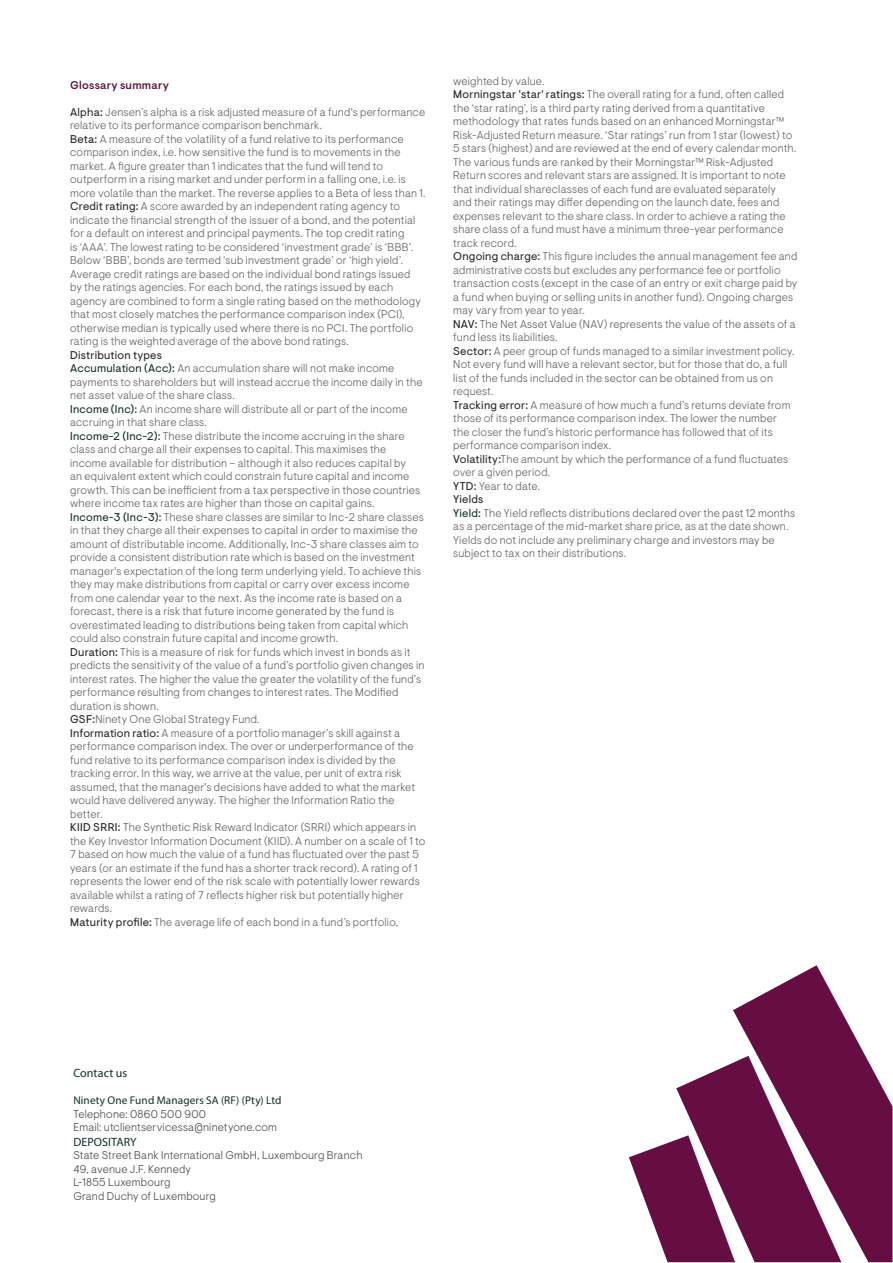
<style>
.page{position:relative;width:893px;height:1263px;background:#fff}
.page>*{position:absolute;margin:0;border:0;box-sizing:border-box;transform-origin:0 0}
.t1{font:12px "Myriad Pro";letter-spacing:.005em;color:#102d2a}
.t2{font:300 11.25px/13.5px "Ninety One Visuelt";letter-spacing:.015em;color:#636366}
.t3{font:300 11.25px/13.5px "Ninety One Visuelt";letter-spacing:.02em;color:#4b4c4d}
.t4{font:11.25px "Myriad Pro";letter-spacing:.015em;color:#102d2a}
.t5{font:500 11.25px "Ninety One Visuelt";letter-spacing:.02em;color:#591239}
.s1{font-weight:400;color:#242424}
.s2{font-weight:400;color:#102d2a}
</style>
<div class="page">
<svg style="left:733px;top:965px;width:159px;height:297px;fill:#660e41"></svg>
<svg style="left:629px;top:1056px;width:212px;height:206px"></svg>
<p class="t5" style="left:70px;top:78px;width:100px">Glossary summary</p>
<p class="t2" style="left:70px;top:105px;width:357px"><span class="s1">Alpha:</span> Jensen’s alpha is a risk adjusted measure of a fund's performance relative to its performance comparison benchmark.<br><span class="s1">Beta:</span> A measure of the volatility of a fund relative to its performance comparison index, i.e. how sensitive the fund is to movements in the market. A figure greater than 1 indicates that the fund will tend to outperform in a rising market and under perform in a falling one, i.e. is more volatile than the market. The reverse applies to a Beta of less than 1.<br><span class="s1">Credit rating:</span> A score awarded by an independent rating agency to indicate the financial strength of the issuer of a bond, and the potential for a default on interest and principal payments. The top credit rating<br>is ‘AAA’. The lowest rating to be considered ‘investment grade’ is ‘BBB’.<br>Below ‘BBB’, bonds are termed ‘sub investment grade’ or ‘high yield’.<br>Average credit ratings are based on the individual bond ratings issued<br>by the ratings agencies. For each bond, the ratings issued by each agency are combined to form a single rating based on the methodology that most closely matches the performance comparison index (PCI), otherwise median is typically used where there is no PCI. The portfolio rating is the weighted average of the above bond ratings.</p>
<p class="t2" style="left:70px;top:348px;width:357px"><span class="s1">Distribution types<br></span><span class="s2">Accumulation (Acc):</span> An accumulation share will not make income payments to shareholders but will instead accrue the income daily in the net asset value of the share class.<br><span class="s2">Income (Inc):</span> An income share will distribute all or part of the income accruing in that share class.<br><span class="s2">Income-2 (Inc-2):</span> These distribute the income accruing in the share class and charge all their expenses to capital. This maximises the income available for distribution – although it also reduces capital by<br>an equivalent extent which could constrain future capital and income growth. This can be inefficient from a tax perspective in those countries where income tax rates are higher than those on capital gains.<br><span class="s2">Income-3 (Inc-3):</span> These share classes are similar to Inc-2 share classes in that they charge all their expenses to capital in order to maximise the amount of distributable income. Additionally, Inc-3 share classes aim to provide a consistent distribution rate which is based on the investment manager's expectation of the long term underlying yield. To achieve this they may make distributions from capital or carry over excess income from one calendar year to the next. As the income rate is based on a forecast, there is a risk that future income generated by the fund is overestimated leading to distributions being taken from capital which could also constrain future capital and income growth.<br><span class="s1">Duration:</span> This is a measure of risk for funds which invest in bonds as it predicts the sensitivity of the value of a fund’s portfolio given changes in interest rates. The higher the value the greater the volatility of the fund’s performance resulting from changes to interest rates. The Modified duration is shown.<br><span class="s1">GSF:</span>Ninety One Global Strategy Fund.<br><span class="s1">Information ratio:</span> A measure of a portfolio manager’s skill against a performance comparison index. The over or underperformance of the fund relative to its performance comparison index is divided by the tracking error. In this way, we arrive at the value, per unit of extra risk assumed, that the manager's decisions have added to what the market would have delivered anyway. The higher the Information Ratio the better.<br><span class="s1">KIID SRRI:</span> The Synthetic Risk Reward Indicator (SRRI) which appears in the Key Investor Information Document (KIID). A number on a scale of 1 to 7 based on how much the value of a fund has fluctuated over the past 5 years (or an estimate if the fund has a shorter track record). A rating of 1 represents the lower end of the risk scale with potentially lower rewards available whilst a rating of 7 reflects higher risk but potentially higher rewards.<br><span class="s1">Maturity profile:</span> The average life of each bond in a fund’s portfolio,</p>
<p class="t2" style="left:453px;top:74px;width:346px">weighted by value.<br><span class="s1">Morningstar 'star' ratings:</span> The overall rating for a fund, often called the ‘star rating’, is a third party rating derived from a quantitative methodology that rates funds based on an enhanced Morningstar™ Risk-Adjusted Return measure. ‘Star ratings’ run from 1 star (lowest) to 5 stars (highest) and are reviewed at the end of every calendar month.<br>The various funds are ranked by their Morningstar™ Risk-Adjusted Return scores and relevant stars are assigned. It is important to note that individual shareclasses of each fund are evaluated separately<br>and their ratings may differ depending on the launch date, fees and expenses relevant to the share class. In order to achieve a rating the share class of a fund must have a minimum three-year performance track record.<br><span class="s1">Ongoing charge:</span> This figure includes the annual management fee and administrative costs but excludes any performance fee or portfolio transaction costs (except in the case of an entry or exit charge paid by a fund when buying or selling units in another fund). Ongoing charges may vary from year to year.<br><span class="s1">NAV:</span> The Net Asset Value (NAV) represents the value of the assets of a fund less its liabilities.<br><span class="s1">Sector:</span> A peer group of funds managed to a similar investment policy.<br>Not every fund will have a relevant sector, but for those that do, a full list of the funds included in the sector can be obtained from us on request.<br><span class="s1">Tracking error:</span> A measure of how much a fund’s returns deviate from those of its performance comparison index. The lower the number<br>the closer the fund’s historic performance has followed that of its performance comparison index.<br><span class="s1">Volatility:</span>The amount by which the performance of a fund fluctuates over a given period.<br><span class="s1">YTD:</span> Year to date.<br><span class="s1">Yields<br></span><span class="s2">Yield:</span> The Yield reflects distributions declared over the past 12 months as a percentage of the mid-market share price, as at the date shown.<br>Yields do not include any preliminary charge and investors may be subject to tax on their distributions.</p>
<p class="t1" style="left:73px;top:1066px;width:56px">Contact us</p>
<p class="t4" style="left:73px;top:1094px;width:210px">Ninety One Fund Managers SA (RF) (Pty) Ltd</p>
<p class="t3" style="left:73px;top:1107px;width:205px">Telephone: 0860 500 900<br>Email: utclientservicessa@ninetyone.com</p>
<p class="t1" style="left:73px;top:1134px;width:65px">DEPOSITARY</p>
<p class="t3" style="left:73px;top:1149px;width:291px">State Street Bank International GmbH, Luxembourg Branch<br>49, avenue J.F. Kennedy<br>L-1855 Luxembourg<br>Grand Duchy of Luxembourg</p>
</div>
